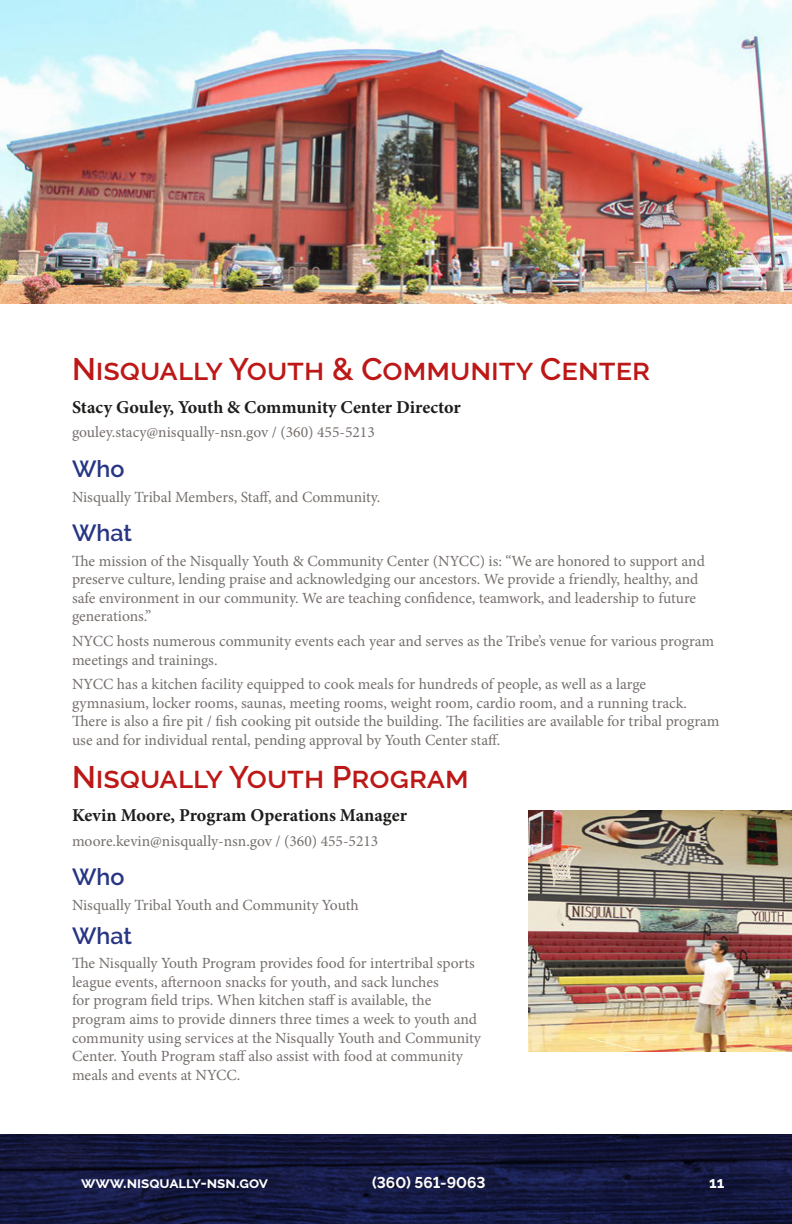
<style>
.page{position:relative;width:792px;height:1224px;background:#fff}
.page>*{position:absolute;margin:0;border:0;box-sizing:border-box;transform-origin:0 0}
.H1_-_Page_Heading{font:600 31px "Raleway";color:#bc1817}
.H2_-_Section_Heading{font:600 23.2px "Raleway";color:#283583}
.H3_-_Paragraph_Headi{font:700 18.2px "Minion Pro";color:#1d1d1b}
.t1{font:15.6px/18.6px "Minion Pro";color:#766f6c}
.t2{font:700 15.6px "Raleway";color:#fff}
</style>
<div class="page">
<svg style="left:0;top:1134px;width:792px;height:90px;background:#13173d"></svg>
<img style="left:528px;top:810px;width:264px;height:242px">
<img style="left:0;top:0;width:792px;height:304px">
<p class="H1_-_Page_Heading" style="left:72px;top:351px;width:580px">Nisqually Youth &amp; Community Center</p>
<p class="H3_-_Paragraph_Headi" style="left:72px;top:394px;width:390px">Stacy Gouley, Youth &amp; Community Center Director</p>
<p class="t1" style="left:72px;top:423px;width:304px">gouley.stacy@nisqually-nsn.gov / (360) 455-5213</p>
<p class="H2_-_Section_Heading" style="left:72px;top:456px;width:54px">Who</p>
<p class="t1" style="left:72px;top:487px;width:310px">Nisqually Tribal Members, Staff, and Community.</p>
<p class="H2_-_Section_Heading" style="left:72px;top:520px;width:61px">What</p>
<p class="t1" style="left:72px;top:551px;width:634px">The mission of the Nisqually Youth &amp; Community Center (NYCC) is: “We are honored to support and preserve culture, lending praise and acknowledging our ancestors. We provide a friendly, healthy, and safe environment in our community. We are teaching confidence, teamwork, and leadership to future generations.”</p>
<p class="t1" style="left:72px;top:632px;width:644px">NYCC hosts numerous community events each year and serves as the Tribe’s venue for various program meetings and trainings.</p>
<p class="t1" style="left:72px;top:675px;width:649px">NYCC has a kitchen facility equipped to cook meals for hundreds of people, as well as a large gymnasium, locker rooms, saunas, meeting rooms, weight room, cardio room, and a running track.<br>There is also a fire pit / fish cooking pit outside the building. The facilities are available for tribal program use and for individual rental, pending approval by Youth Center staff.</p>
<p class="H1_-_Page_Heading" style="left:72px;top:759px;width:398px">Nisqually Youth Program</p>
<p class="H3_-_Paragraph_Headi" style="left:72px;top:803px;width:337px">Kevin Moore, Program Operations Manager</p>
<p class="t1" style="left:72px;top:832px;width:308px">moore.kevin@nisqually-nsn.gov / (360) 455-5213</p>
<p class="H2_-_Section_Heading" style="left:72px;top:864px;width:54px">Who</p>
<p class="t1" style="left:72px;top:896px;width:288px">Nisqually Tribal Youth and Community Youth</p>
<p class="H2_-_Section_Heading" style="left:72px;top:922px;width:61px">What</p>
<p class="t1" style="left:72px;top:954px;width:411px">The Nisqually Youth Program provides food for intertribal sports league events, afternoon snacks for youth, and sack lunches<br>for program field trips. When kitchen staff is available, the program aims to provide dinners three times a week to youth and community using services at the Nisqually Youth and Community Center. Youth Program staff also assist with food at community meals and events at NYCC.</p>
<p class="t2" style="left:81px;top:1174px;width:189px">www.nisqually-nsn.gov</p>
<p class="t2" style="left:372px;top:1174px;width:115px">(360) 561-9063</p>
<p class="t2" style="left:709px;top:1174px;width:17px">11</p>
</div>
